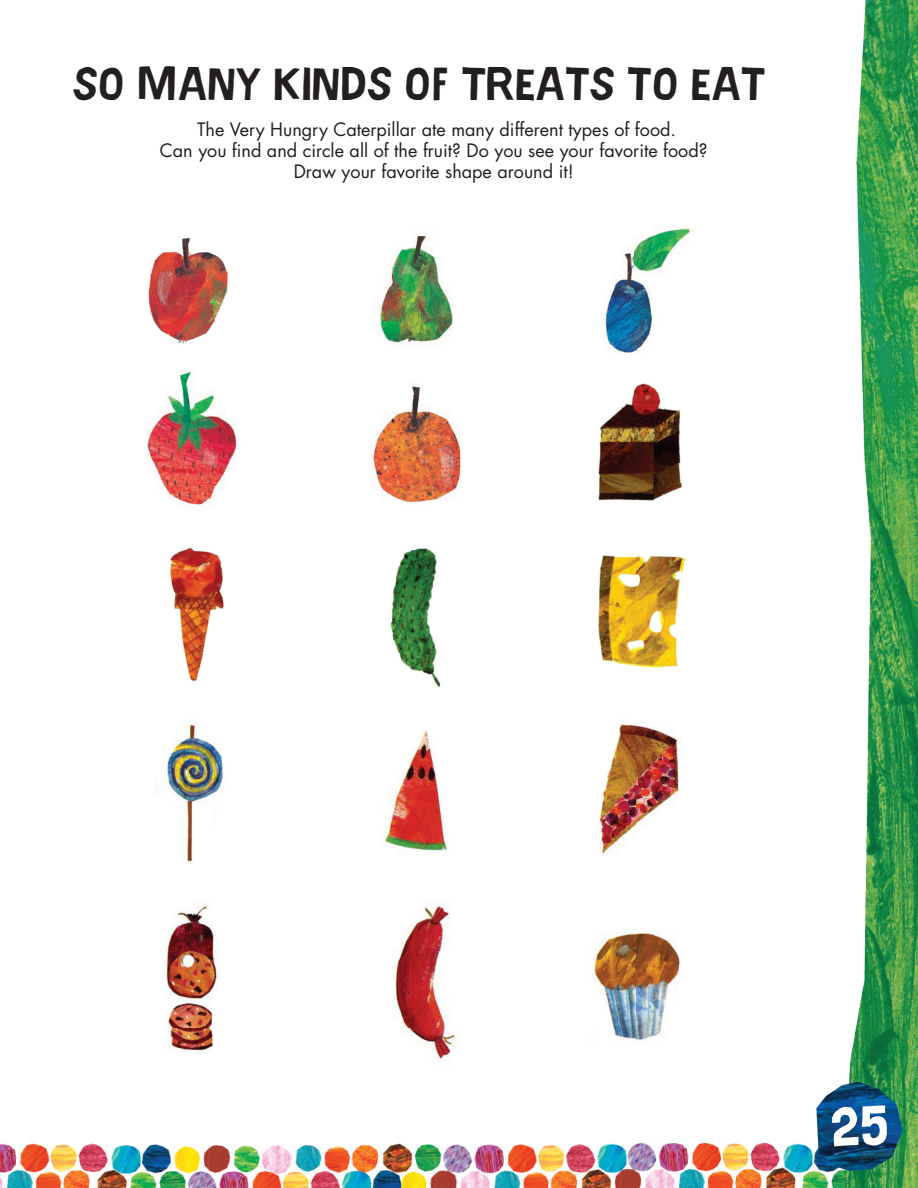
<style>
.page{position:relative;width:918px;height:1188px;background:#fff}
.page>*{position:absolute;margin:0;border:0;box-sizing:border-box;transform-origin:0 0}
.t1{font:54px "Worldof Eric Carle";color:#fff}
.t2{font:45px "Worldof Eric Carle";color:#231f20}
.Pa0{font:18px "Futura Std";color:#211d1e}
</style>
<div class="page">
<img style="left:0;top:1142px;width:836px;height:46px">
<img style="left:836px;top:0;width:82px;height:1188px">
<img style="left:816px;top:1082px;width:86px;height:89px">
<img style="left:147px;top:228px;width:546px;height:832px">
<p class="t2" style="left:73px;top:66px;width:694px">SO MANY KINDS OF TREATS TO EAT</p>
<p class="Pa0" style="left:197px;top:118px;width:481px">The Very Hungry Caterpillar ate many different types of food.</p>
<p class="Pa0" style="left:160px;top:139px;width:549px">Can you find and circle all of the fruit? Do you see your favorite food?</p>
<p class="Pa0" style="left:294px;top:160px;width:282px">Draw your favorite shape around it!</p>
<p class="t1" style="left:831px;top:1105px;width:59px">25</p>
</div>
